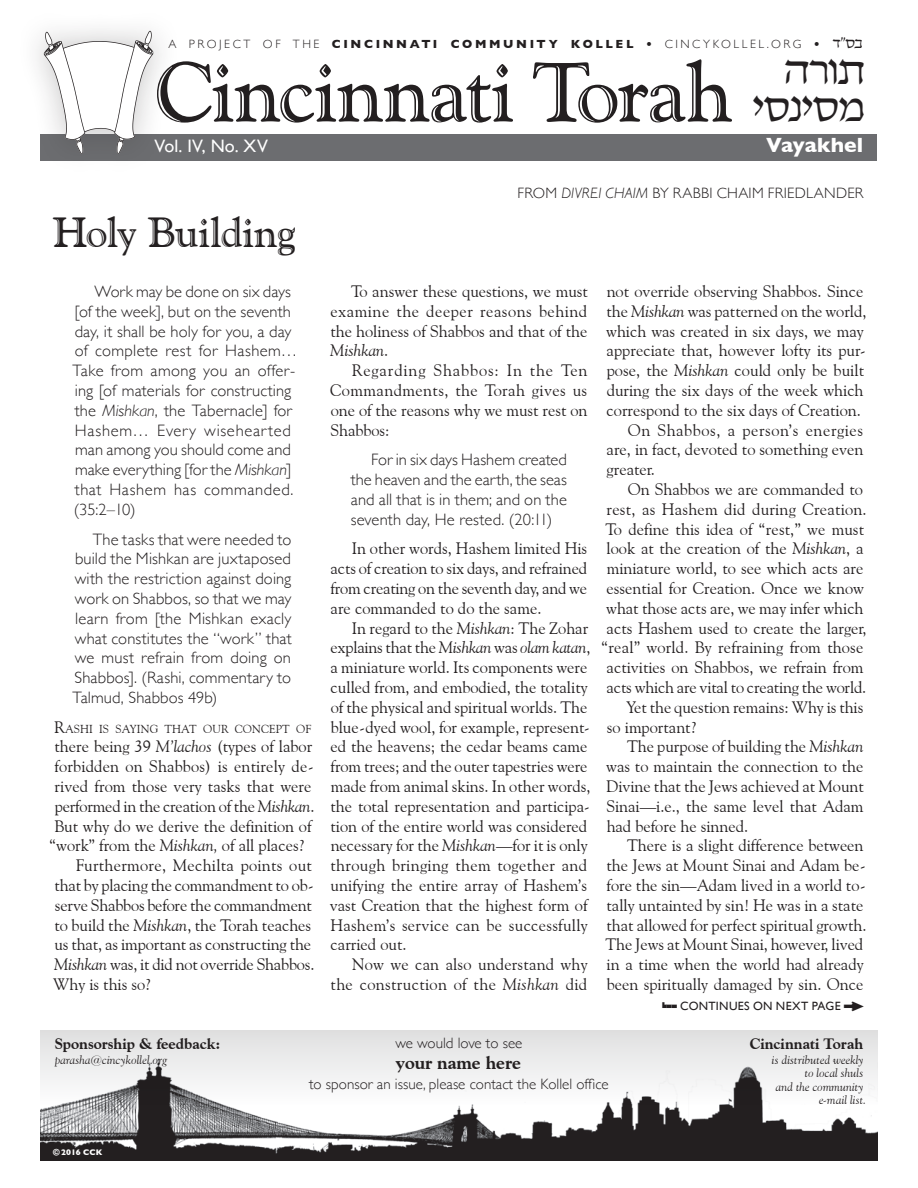
<style>
.page{position:relative;width:918px;height:1188px;background:#fff}
.page>*{position:absolute;margin:0;border:0;box-sizing:border-box;transform-origin:0 0}
.t1{font:84px "Goudy Handtooled BT";letter-spacing:-.01em;color:#231f20}
.t2{font:42px "Goudy Handtooled BT";letter-spacing:-.015em;color:#231f20}
.t3{font:39px/37.5px "UD Hadar";color:#231f20;text-align:right}
.t4{font:700 21px "Gill Sans";letter-spacing:.005em;color:#fff}
.t5{font:18px "Gill Sans";letter-spacing:.005em;color:#fff}
.t6{font:800 18px "Goudy Old Style BT";color:#231f20}
.Body_text{font:16.5px/19.8px "Goudy Old Style BT";color:#231f20}
.Body_Text_-_Quote{font:300 16.5px/19.8px "Gill Sans";letter-spacing:.01em;color:#231f20;text-align:justify}
.Body_text_-_First_Pa{font:16.5px/19.8px "Goudy Old Style BT";color:#231f20;text-align:center}
.Author{font:300 15px "Gill Sans";color:#231f20}
.Heading{font:800 15px "Goudy Old Style BT";color:#231f20}
.Author-2{font:14.25px "UD Hadar";color:#231f20}
.Heading-2{font:italic 12px/13.5px "Goudy Old Style BT";letter-spacing:.01em;color:#231f20;text-align:right}
.Author-3{font:300 12px "Gill Sans";letter-spacing:.215em;color:#231f20}
.Author-4{font:12px "Gill Sans";letter-spacing:.025em;color:#231f20}
.Body_text_-_First_Pa-2{font:11.55px "Goudy Old Style BT";letter-spacing:.01em;color:#231f20}
.Author-5{font:700 8.25px "Gill Sans";letter-spacing:.03em;color:#fff}
.s1{font-weight:700}
.s2{font-family:"UD Hadar";font-weight:400;font-size:14.25px}
.s3{font-style:italic}
.s4{font-size:16.5px}
.s5{font-family:"P22 Underground Extras"}
.s6{font-size:9px}
</style>
<div class="page">
<div style="left:40px;top:134px;width:838px;height:27px;background:#6c6d70"></div>
<img style="left:40px;top:1104px;width:838px;height:57px">
<svg style="left:40px;top:1030px;width:838px;height:74px"></svg>
<div style="left:12px;top:0;width:165px;height:174px;background:#231f20;opacity:.26"></div>
<svg style="left:44px;top:31px;width:133px;height:123px"></svg>
<p class="Author-3" style="left:169px;top:35px;width:696px">A PROJECT OF THE <span class="s1">CINCINNATI COMMUNITY KOLLEL •</span> CINCYKOLLEL.ORG <span class="s1">•</span> <span class="s2">ד" ב</span></p>
<p class="Author-2" style="left:845px;top:36px;width:12px">ס</p>
<p class="t1" style="left:154px;top:40px;width:579px">Cincinnati Torah</p>
<p class="t3" style="left:752px;top:52px;width:114px">ה תור<br>סי סינ מ</p>
<p class="t5" style="left:155px;top:135px;width:115px">Vol. IV, No. XV</p>
<p class="t4" style="left:766px;top:128px;width:99px">Vayakhel</p>
<p class="t2" style="left:53px;top:207px;width:244px">Holy Building</p>
<p class="Body_Text_-_Quote" style="left:73px;top:281px;width:226px;text-align:left;text-indent:22px">Work may be done on six days [of the week], but on the seventh day, it shall be holy for you, a day of complete rest for Hashem…<br>Take from among you an offer&shy;ing [of materials for constructing the <span class="s3">Mishkan</span>, the Tabernacle] for<br>Hashem… Every wisehearted man among you should come and make everything [for the <span class="s3">Mishkan</span>] that Hashem has commanded. (35:2–10)</p>
<p class="Body_Text_-_Quote" style="left:73px;top:528px;width:221px;text-indent:20px">The tasks that were needed to build the Mishkan are juxtaposed with the restriction against doing work on Shabbos, so that we may learn from [the Mishkan exacly what constitutes the “work” that we must refrain from doing on Shabbos]. (Rashi, commentary to Talmud, Shabbos 49b)</p>
<p class="Body_text_-_First_Pa-2" style="left:54px;top:721px;width:259px"><span class="s4">R</span>ASHI IS SAYING THAT OUR CONCEPT OF</p>
<p class="Body_text_-_First_Pa" style="left:49px;top:737px;width:267px">there being 39 <span class="s3">M’lachos</span> (types of labor forbidden on Shabbos) is entirely de&shy;rived from those very tasks that were performed in the creation of the <span class="s3">Mishkan</span>.<br>But why do we derive the definition of “work” from the <span class="s3">Mishkan,</span> of all places?</p>
<p class="Body_text" style="left:53px;top:855px;width:263px;text-indent:23px">Furthermore, Mechilta points out that by placing the commandment to ob&shy;serve Shabbos before the commandment to build the <span class="s3">Mishkan</span>, the Torah teaches us that, as important as constructing the <span class="s3">Mishkan</span> was, it did not override Shabbos.<br>Why is this so?</p>
<p class="Author" style="left:518px;top:181px;width:348px">FROM <span class="s3">DIVREI CHAIM</span> BY RABBI CHAIM FRIEDLANDER</p>
<p class="Body_text" style="left:330px;top:281px;width:259px;text-align:justify;text-indent:21px">To answer these questions, we must examine the deeper reasons behind the holiness of Shabbos and that of the <span class="s3">Mishkan</span>.</p>
<p class="Body_text" style="left:330px;top:360px;width:259px;text-align:justify;text-indent:22px">Regarding Shabbos: In the Ten Commandments, the Torah gives us one of the reasons why we must rest on Shabbos:</p>
<p class="Body_Text_-_Quote" style="left:351px;top:449px;width:218px;text-indent:20px">For in six days Hashem created the heaven and the earth, the seas and all that is in them; and on the seventh day, He rested. (20:11)</p>
<p class="Body_text" style="left:331px;top:539px;width:258px;text-align:justify;text-indent:21px">In other words, Hashem limited His acts of creation to six days, and refrained from creating on the seventh day, and we are commanded to do the same.</p>
<p class="Body_text" style="left:330px;top:618px;width:262px;text-indent:22px">In regard to the <span class="s3">Mishkan</span>: The Zohar explains that the <span class="s3">Mishkan</span> was <span class="s3">olam katan</span>, a miniature world. Its components were culled from, and embodied, the totality of the physical and spiritual worlds. The blue-dyed wool, for example, represent&shy;ed the heavens; the cedar beams came from trees; and the outer tapestries were made from animal skins. In other words, the total representation and participa&shy;tion of the entire world was considered necessary for the <span class="s3">Mishkan</span>—for it is only through bringing them together and unifying the entire array of Hashem’s vast Creation that the highest form of Hashem’s service can be successfully carried out.</p>
<p class="Body_text" style="left:331px;top:954px;width:259px;text-align:right">Now we can also understand why the construction of the <span class="s3">Mishkan</span> did</p>
<p class="Body_text" style="left:606px;top:281px;width:262px">not override observing Shabbos. Since the <span class="s3">Mishkan</span> was patterned on the world, which was created in six days, we may appreciate that, however lofty its pur&shy;pose, the <span class="s3">Mishkan</span> could only be built during the six days of the week which correspond to the six days of Creation.</p>
<p class="Body_text" style="left:607px;top:420px;width:258px;text-align:justify;text-indent:21px">On Shabbos, a person’s energies are, in fact, devoted to something even greater.</p>
<p class="Body_text" style="left:601px;top:479px;width:267px;text-align:right">On Shabbos we are commanded to rest, as Hashem did during Creation.<br>To define this idea of “rest,” we must look at the creation of the <span class="s3">Mishkan</span>, a miniature world, to see which acts are essential for Creation. Once we know what those acts are, we may infer which acts Hashem used to create the larger, “real” world. By refraining from those activities on Shabbos, we refrain from acts which are vital to creating the world.</p>
<p class="Body_text" style="left:607px;top:697px;width:258px;text-indent:20px">Yet the question remains: Why is this so important?</p>
<p class="Body_text" style="left:606px;top:737px;width:259px;text-align:justify;text-indent:21px">The purpose of building the <span class="s3">Mishkan </span>was to maintain the connection to the Divine that the Jews achieved at Mount Sinai—i.e., the same level that Adam had before he sinned.</p>
<p class="Body_text" style="left:605px;top:836px;width:263px;text-indent:22px">There is a slight difference between the Jews at Mount Sinai and Adam be&shy;fore the sin—Adam lived in a world to&shy;tally untainted by sin! He was in a state that allowed for perfect spiritual growth.<br>The Jews at Mount Sinai, however, lived in a time when the world had already been spiritually damaged by sin. Once</p>
<p class="Author-4" style="left:662px;top:999px;width:203px"><span class="s5">L55</span> CONTINUES ON NEXT PAGE <span class="s5">p</span></p>
<p class="Heading" style="left:55px;top:1034px;width:167px">Sponsorship &amp; feedback:</p>
<p class="Heading-2" style="left:55px;top:1053px;width:114px">parasha@cincykollel.org</p>
<p class="Author-5" style="left:53px;top:1146px;width:51px"><span class="s6">©</span>2016 CCK</p>
<p class="Author" style="left:395px;top:1031px;width:128px">we would love to see</p>
<p class="t6" style="left:396px;top:1052px;width:127px">your name here</p>
<p class="Author" style="left:309px;top:1072px;width:301px">to sponsor an issue, please contact the Kollel office</p>
<p class="Heading" style="left:750px;top:1034px;width:115px">Cincinnati Torah</p>
<p class="Heading-2" style="left:772px;top:1053px;width:96px">is distributed weekly to local shuls<br>and the community e-mail list.</p>
</div>
